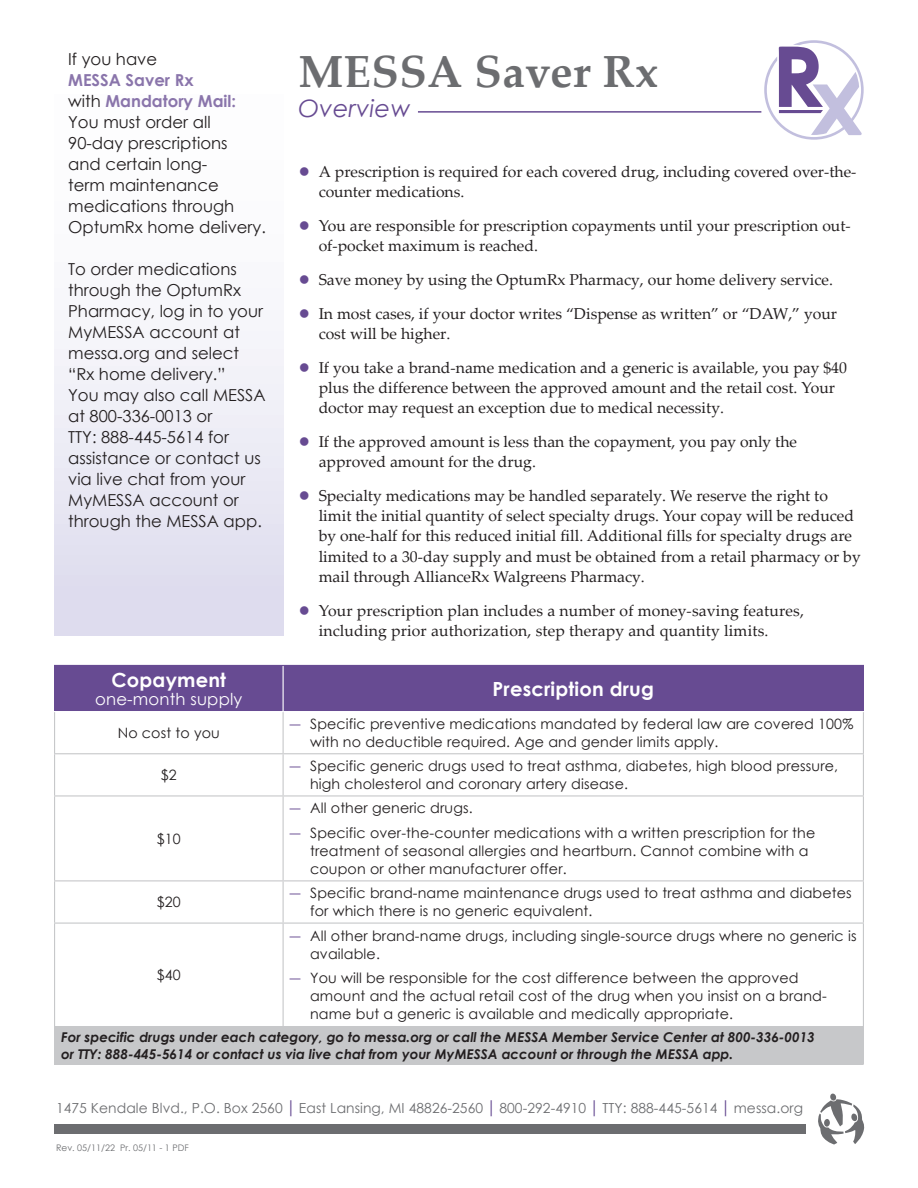
<style>
.page{position:relative;width:918px;height:1188px;background:#fff}
.page>*{position:absolute;margin:0;border:0;box-sizing:border-box;transform-origin:0 0}
.t1{font:700 45px "Palatino Linotype";letter-spacing:.01em;color:#6c6d70}
.t2{font:italic 24px "Century Gothic";letter-spacing:.01em;color:#674b92}
.t3{font:700 19.5px "Century Gothic";letter-spacing:.01em;color:#fff}
.t4{font:16.5px/21px "Century Gothic";color:#231f20}
.t5{font:16.5px "Century Gothic";letter-spacing:.01em;color:#fff}
.t6{font:15.75px/20.2px "Palatino Linotype";color:#231f20}
.t7{font:14.25px/18px "Century Gothic";letter-spacing:.01em;color:#231f20}
.t8{font:13.8px "Century Gothic";letter-spacing:.005em;color:#6c6d70}
.t9{font:italic 700 13.5px/16.5px "Century Gothic";color:#231f20}
.t10{font:9px "Century Gothic";color:#6c6d70}
.s1{font-weight:700;color:#8a75ab}
.s2{font-family:"Century Gothic";font-size:19.5px;color:#674b92}
.s3{color:#674b92}
.s4{font-weight:700;font-size:17.4px;color:#674b92}
</style>
<div class="page">
<div style="left:55px;top:666px;width:808px;height:45px;background:#674b92"></div>
<div style="left:55px;top:1026px;width:808px;height:39px;background:#c7c8ca"></div>
<hr style="left:283px;top:666px;width:1px;height:45px;background:#fff">
<hr style="left:54px;top:712px;width:1px;height:41px;background:#c7c8ca">
<hr style="left:283px;top:712px;width:1px;height:41px;background:#c7c8ca">
<hr style="left:863px;top:712px;width:1px;height:41px;background:#c7c8ca">
<hr style="left:54px;top:754px;width:1px;height:41px;background:#c7c8ca">
<hr style="left:283px;top:754px;width:1px;height:41px;background:#c7c8ca">
<hr style="left:863px;top:754px;width:1px;height:41px;background:#c7c8ca">
<hr style="left:54px;top:795px;width:229px;height:2px;background:#c7c8ca">
<hr style="left:54px;top:797px;width:1px;height:83px;background:#c7c8ca">
<hr style="left:283px;top:795px;width:581px;height:2px;background:#c7c8ca">
<hr style="left:283px;top:797px;width:1px;height:83px;background:#c7c8ca">
<hr style="left:863px;top:797px;width:1px;height:83px;background:#c7c8ca">
<hr style="left:54px;top:880px;width:229px;height:1px;background:#c7c8ca">
<hr style="left:54px;top:881px;width:1px;height:42px;background:#c7c8ca">
<hr style="left:283px;top:880px;width:581px;height:1px;background:#c7c8ca">
<hr style="left:283px;top:881px;width:1px;height:42px;background:#c7c8ca">
<hr style="left:863px;top:881px;width:1px;height:42px;background:#c7c8ca">
<hr style="left:54px;top:923px;width:229px;height:1px;background:#c7c8ca">
<hr style="left:54px;top:924px;width:1px;height:102px;background:#c7c8ca">
<hr style="left:283px;top:923px;width:581px;height:1px;background:#c7c8ca">
<hr style="left:283px;top:924px;width:1px;height:102px;background:#c7c8ca">
<hr style="left:863px;top:924px;width:1px;height:102px;background:#c7c8ca">
<hr style="left:54px;top:1026px;width:1px;height:39px;background:#c7c8ca">
<hr style="left:863px;top:1026px;width:1px;height:39px;background:#c7c8ca">
<hr style="left:54px;top:666px;width:1px;height:45px;background:#674b92">
<hr style="left:54px;top:665px;width:229px;height:1px;background:#674b92">
<hr style="left:283px;top:665px;width:581px;height:1px;background:#674b92">
<hr style="left:863px;top:666px;width:1px;height:45px;background:#674b92">
<hr style="left:54px;top:753px;width:229px;height:1px;background:#c7c8ca">
<hr style="left:283px;top:753px;width:581px;height:1px;background:#c7c8ca">
<div style="left:54px;top:0;width:229px;height:636px;background:linear-gradient(to bottom,#fff,#e0dfef)"></div>
<hr style="left:418px;top:111px;width:343px;height:2px;background:#674b92">
<svg style="left:764px;top:40px;width:100px;height:100px"></svg>
<svg style="left:818px;top:1094px;width:46px;height:50px"></svg>
<div style="left:824px;top:1119px;width:6px;height:8px;background:#6c6d70;border-radius:50%"></div>
<div style="left:54px;top:1124px;width:751px;height:10px;background:#6c6d70"></div>
<p class="t4" style="left:68px;top:48px;width:90px">If you have</p>
<p class="t4" style="left:68px;top:69px;width:199px"><span class="s1">MESSA Saver Rx<br></span>with <span class="s1">Mandatory Mail:<br></span>You must order all<br>90-day prescriptions<br>and certain long-<br>term maintenance medications through<br>OptumRx home delivery.</p>
<p class="t4" style="left:68px;top:258px;width:199px">To order medications through the OptumRx<br>Pharmacy, log in to your<br>MyMESSA account at messa.org and select “Rx home delivery.”<br>You may also call MESSA at 800-336-0013 or<br>TTY: 888-445-5614 for assistance or contact us via live chat from your<br>MyMESSA account or through the MESSA app.</p>
<p class="t3" style="left:111px;top:665px;width:116px">Copayment</p>
<p class="t5" style="left:95px;top:687px;width:149px">one-month supply</p>
<h1 class="t1" style="left:298px;top:40px;width:361px">MESSA Saver Rx</h1>
<h2 class="t2" style="left:298px;top:91px;width:114px">Overview</h2>
<p class="t6" style="left:319px;top:161px;width:539px;text-indent:-20px"><span class="s2">●</span> A prescription is required for each covered drug, including covered over-the&shy;counter medications.</p>
<p class="t6" style="left:319px;top:215px;width:534px;text-indent:-20px"><span class="s2">●</span> You are responsible for prescription copayments until your prescription out&shy;of-pocket maximum is reached.</p>
<p class="t6" style="left:298px;top:269px;width:536px"><span class="s2">●</span> Save money by using the OptumRx Pharmacy, our home delivery service.</p>
<p class="t6" style="left:319px;top:303px;width:520px;text-indent:-20px"><span class="s2">●</span> In most cases, if your doctor writes “Dispense as written” or “DAW,” your cost will be higher.</p>
<p class="t6" style="left:319px;top:357px;width:530px;text-indent:-20px"><span class="s2">●</span> If you take a brand-name medication and a generic is available, you pay $40 plus the difference between the approved amount and the retail cost. Your doctor may request an exception due to medical necessity.</p>
<p class="t6" style="left:319px;top:431px;width:480px;text-indent:-20px"><span class="s2">●</span> If the approved amount is less than the copayment, you pay only the approved amount for the drug.</p>
<p class="t6" style="left:319px;top:485px;width:544px;text-indent:-20px"><span class="s2">●</span> Specialty medications may be handled separately. We reserve the right to limit the initial quantity of select specialty drugs. Your copay will be reduced by one-half for this reduced initial fill. Additional fills for specialty drugs are limited to a 30-day supply and must be obtained from a retail pharmacy or by mail through AllianceRx Walgreens Pharmacy.</p>
<p class="t6" style="left:319px;top:600px;width:487px;text-indent:-20px"><span class="s2">●</span> Your prescription plan includes a number of money-saving features, including prior authorization, step therapy and quantity limits.</p>
<p class="t3" style="left:493px;top:674px;width:163px">Prescription drug</p>
<p class="t7" style="left:118px;top:724px;width:104px">No cost to you</p>
<p class="t7" style="left:310px;top:715px;width:545px;text-indent:-20px"><span class="s3">―</span> Specific preventive medications mandated by federal law are covered 100% with no deductible required. Age and gender limits apply.</p>
<p class="t7" style="left:161px;top:766px;width:17px">$2</p>
<p class="t7" style="left:310px;top:757px;width:530px;text-indent:-20px"><span class="s3">―</span> Specific generic drugs used to treat asthma, diabetes, high blood pressure, high cholesterol and coronary artery disease.</p>
<p class="t7" style="left:157px;top:829px;width:25px">$10</p>
<p class="t7" style="left:290px;top:796px;width:527px;line-height:24.8px"><span class="s3">―</span> All other generic drugs.<br><span class="s3">―</span> Specific over-the-counter medications with a written prescription for the</p>
<p class="t7" style="left:310px;top:842px;width:500px">treatment of seasonal allergies and heartburn. Cannot combine with a coupon or other manufacturer offer.</p>
<p class="t7" style="left:157px;top:893px;width:25px">$20</p>
<p class="t7" style="left:310px;top:884px;width:543px;text-indent:-20px"><span class="s3">―</span> Specific brand-name maintenance drugs used to treat asthma and diabetes for which there is no generic equivalent.</p>
<p class="t7" style="left:310px;top:926px;width:548px;text-indent:-20px"><span class="s3">―</span> All other brand-name drugs, including single-source drugs where no generic is available.</p>
<p class="t7" style="left:310px;top:969px;width:518px;text-indent:-20px"><span class="s3">―</span> You will be responsible for the cost difference between the approved amount and the actual retail cost of the drug when you insist on a brand&shy;name but a generic is available and medically appropriate.</p>
<p class="t9" style="left:61px;top:1028px;width:755px">For specific drugs under each category, go to messa.org or call the MESSA Member Service Center at 800-336-0013 or TTY: 888-445-5614 or contact us via live chat from your MyMESSA account or through the MESSA app.</p>
<p class="t7" style="left:157px;top:966px;width:25px">$40</p>
<p class="t8" style="left:56px;top:1098px;width:749px">1475 Kendale Blvd., P.O. Box 2560 <span class="s4">|</span> East Lansing, MI 48826-2560 <span class="s4">|</span> 800-292-4910 <span class="s4">|</span> TTY: 888-445-5614 <span class="s4">|</span> messa.org</p>
<p class="t10" style="left:56px;top:1141px;width:134px">Rev. 05/11/22 Pr. 05/11 - 1 PDF</p>
</div>
